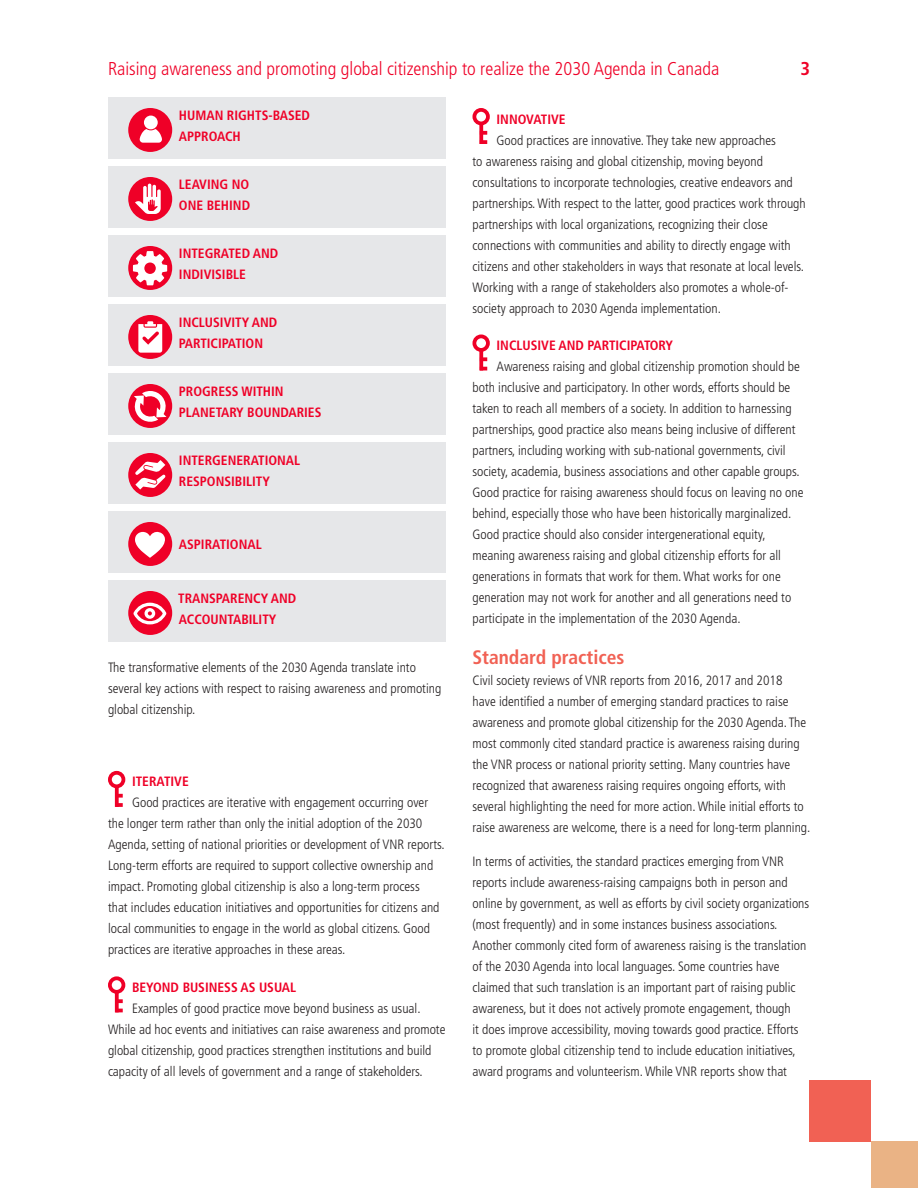
<style>
.page{position:relative;width:918px;height:1188px;background:#fff}
.page>*{position:absolute;margin:0;border:0;box-sizing:border-box;transform-origin:0 0}
.Heading_2{font:700 condensed 19.5px "Frutiger";color:#f16154}
.t1{font:300 condensed 18.6px "Frutiger";color:#ef0027}
.t2{font:700 condensed 18.6px "Frutiger";color:#ef0027}
.t3{font:300 condensed 13.5px/21px "Frutiger";color:#231f20}
.Grey_Box_para{font:700 condensed 13.5px/21px "Frutiger";color:#ef0027}
.Heading_3{font:700 condensed 13.5px "Frutiger";color:#ef0027}
</style>
<div class="page">
<div style="left:810px;top:1080px;width:61px;height:62px;background:#f16154"></div>
<div style="left:871px;top:1142px;width:47px;height:46px;background:#eab385"></div>
<div style="left:108px;top:97px;width:338px;height:61px;background:#e6e7e9"></div>
<div style="left:108px;top:166px;width:338px;height:61px;background:#e6e7e9"></div>
<div style="left:108px;top:235px;width:338px;height:61px;background:#e6e7e9"></div>
<div style="left:108px;top:304px;width:338px;height:61px;background:#e6e7e9"></div>
<div style="left:108px;top:373px;width:338px;height:61px;background:#e6e7e9"></div>
<div style="left:108px;top:442px;width:338px;height:61px;background:#e6e7e9"></div>
<div style="left:108px;top:511px;width:338px;height:61px;background:#e6e7e9"></div>
<div style="left:108px;top:580px;width:338px;height:61px;background:#e6e7e9"></div>
<div style="left:128px;top:108px;width:44px;height:44px;background:#ef0027;border-radius:50%"></div>
<svg style="left:140px;top:129px;width:22px;height:14px"></svg>
<div style="left:144px;top:116px;width:14px;height:13px;background:#fff;border-radius:50%"></div>
<div style="left:128px;top:177px;width:44px;height:44px;background:#ef0027;border-radius:50%"></div>
<svg style="left:135px;top:184px;width:26px;height:30px"></svg>
<div style="left:128px;top:246px;width:44px;height:44px;background:#ef0027;border-radius:50%"></div>
<svg style="left:133px;top:251px;width:34px;height:34px"></svg>
<div style="left:128px;top:315px;width:44px;height:44px;background:#ef0027;border-radius:50%"></div>
<svg style="left:138px;top:321px;width:24px;height:32px"></svg>
<div style="left:128px;top:384px;width:44px;height:44px;background:#ef0027;border-radius:50%"></div>
<svg style="left:134px;top:390px;width:32px;height:32px"></svg>
<div style="left:128px;top:453px;width:44px;height:44px;background:#ef0027;border-radius:50%"></div>
<svg style="left:135px;top:460px;width:31px;height:30px"></svg>
<div style="left:128px;top:522px;width:44px;height:44px;background:#ef0027;border-radius:50%"></div>
<svg style="left:135px;top:532px;width:30px;height:26px"></svg>
<div style="left:128px;top:591px;width:44px;height:44px;background:#ef0027;border-radius:50%"></div>
<svg style="left:133px;top:603px;width:33px;height:21px"></svg>
<div style="left:108px;top:771px;width:17px;height:17px;border:4px solid #ef0027;border-radius:50%"></div>
<svg style="left:115px;top:787px;width:4px;height:7px"></svg>
<svg style="left:115px;top:794px;width:8px;height:13px"></svg>
<div style="left:108px;top:976px;width:17px;height:18px;border:4px solid #ef0027;border-radius:50%"></div>
<svg style="left:115px;top:992px;width:4px;height:17px"></svg>
<svg style="left:115px;top:999px;width:8px;height:4px"></svg>
<svg style="left:115px;top:1009px;width:8px;height:3px"></svg>
<div style="left:472px;top:108px;width:18px;height:17px;border:4px solid #ef0027;border-radius:50%"></div>
<svg style="left:479px;top:124px;width:4px;height:20px"></svg>
<svg style="left:480px;top:131px;width:7px;height:13px"></svg>
<div style="left:472px;top:335px;width:18px;height:17px;border:4px solid #ef0027;border-radius:50%"></div>
<svg style="left:479px;top:350px;width:4px;height:20px"></svg>
<svg style="left:480px;top:357px;width:7px;height:4px"></svg>
<svg style="left:480px;top:367px;width:7px;height:3px"></svg>
<h2 class="t1" style="left:108px;top:58px;width:613px">Raising awareness and promoting global citizenship to realize the 2030 Agenda in Canada</h2>
<h2 class="t2" style="left:800px;top:57px;width:11px">3</h2>
<p class="Grey_Box_para" style="left:179px;top:105px;width:133px">HUMAN RIGHTS-BASED<br>APPROACH</p>
<p class="Grey_Box_para" style="left:179px;top:174px;width:73px">LEAVING NO<br>ONE BEHIND</p>
<p class="Grey_Box_para" style="left:179px;top:243px;width:101px">INTEGRATED AND<br>INDIVISIBLE</p>
<p class="Grey_Box_para" style="left:179px;top:312px;width:100px">INCLUSIVITY AND<br>PARTICIPATION</p>
<p class="Grey_Box_para" style="left:179px;top:381px;width:144px">PROGRESS WITHIN<br>PLANETARY BOUNDARIES</p>
<p class="Grey_Box_para" style="left:179px;top:450px;width:123px">INTERGENERATIONAL<br>RESPONSIBILITY</p>
<p class="Heading_3" style="left:497px;top:111px;width:71px">INNOVATIVE</p>
<p class="t3" style="left:472px;top:130px;width:335px;text-indent:24px">Good practices are innovative. They take new approaches<br>to awareness raising and global citizenship, moving beyond consultations to incorporate technologies, creative endeavors and partnerships. With respect to the latter, good practices work through partnerships with local organizations, recognizing their close connections with communities and ability to directly engage with citizens and other stakeholders in ways that resonate at local levels.<br>Working with a range of stakeholders also promotes a whole-of&shy;society approach to 2030 Agenda implementation.</p>
<p class="Heading_3" style="left:497px;top:337px;width:178px">INCLUSIVE AND PARTICIPATORY</p>
<p class="t3" style="left:472px;top:356px;width:333px;text-indent:24px">Awareness raising and global citizenship promotion should be both inclusive and participatory. In other words, efforts should be taken to reach all members of a society. In addition to harnessing partnerships, good practice also means being inclusive of different partners, including working with sub-national governments, civil society, academia, business associations and other capable groups.<br>Good practice for raising awareness should focus on leaving no one behind, especially those who have been historically marginalized.<br>Good practice should also consider intergenerational equity, meaning awareness raising and global citizenship efforts for all generations in formats that work for them. What works for one generation may not work for another and all generations need to participate in the implementation of the 2030 Agenda.</p>
<p class="Heading_2" style="left:472px;top:645px;width:154px">Standard practices</p>
<p class="t3" style="left:472px;top:670px;width:339px">Civil society reviews of VNR reports from 2016, 2017 and 2018<br>have identified a number of emerging standard practices to raise awareness and promote global citizenship for the 2030 Agenda. The most commonly cited standard practice is awareness raising during the VNR process or national priority setting. Many countries have recognized that awareness raising requires ongoing efforts, with several highlighting the need for more action. While initial efforts to raise awareness are welcome, there is a need for long-term planning.</p>
<p class="t3" style="left:472px;top:851px;width:338px">In terms of activities, the standard practices emerging from VNR reports include awareness-raising campaigns both in person and online by government, as well as efforts by civil society organizations (most frequently) and in some instances business associations.<br>Another commonly cited form of awareness raising is the translation of the 2030 Agenda into local languages. Some countries have claimed that such translation is an important part of raising public awareness, but it does not actively promote engagement, though<br>it does improve accessibility, moving towards good practice. Efforts to promote global citizenship tend to include education initiatives, award programs and volunteerism. While VNR reports show that</p>
<p class="Grey_Box_para" style="left:179px;top:534px;width:84px">ASPIRATIONAL</p>
<p class="Grey_Box_para" style="left:178px;top:588px;width:120px">TRANSPARENCY AND<br>ACCOUNTABILITY</p>
<p class="t3" style="left:108px;top:657px;width:335px">The transformative elements of the 2030 Agenda translate into several key actions with respect to raising awareness and promoting global citizenship.</p>
<p class="Heading_3" style="left:132px;top:774px;width:58px">ITERATIVE</p>
<p class="t3" style="left:108px;top:792px;width:338px;text-indent:24px">Good practices are iterative with engagement occurring over the longer term rather than only the initial adoption of the 2030<br>Agenda, setting of national priorities or development of VNR reports.<br>Long-term efforts are required to support collective ownership and impact. Promoting global citizenship is also a long-term process<br>that includes education initiatives and opportunities for citizens and local communities to engage in the world as global citizens. Good practices are iterative approaches in these areas.</p>
<p class="Heading_3" style="left:132px;top:979px;width:166px">BEYOND BUSINESS AS USUAL</p>
<p class="t3" style="left:108px;top:998px;width:339px;text-indent:24px">Examples of good practice move beyond business as usual.<br>While ad hoc events and initiatives can raise awareness and promote global citizenship, good practices strengthen institutions and build capacity of all levels of government and a range of stakeholders.</p>
</div>
